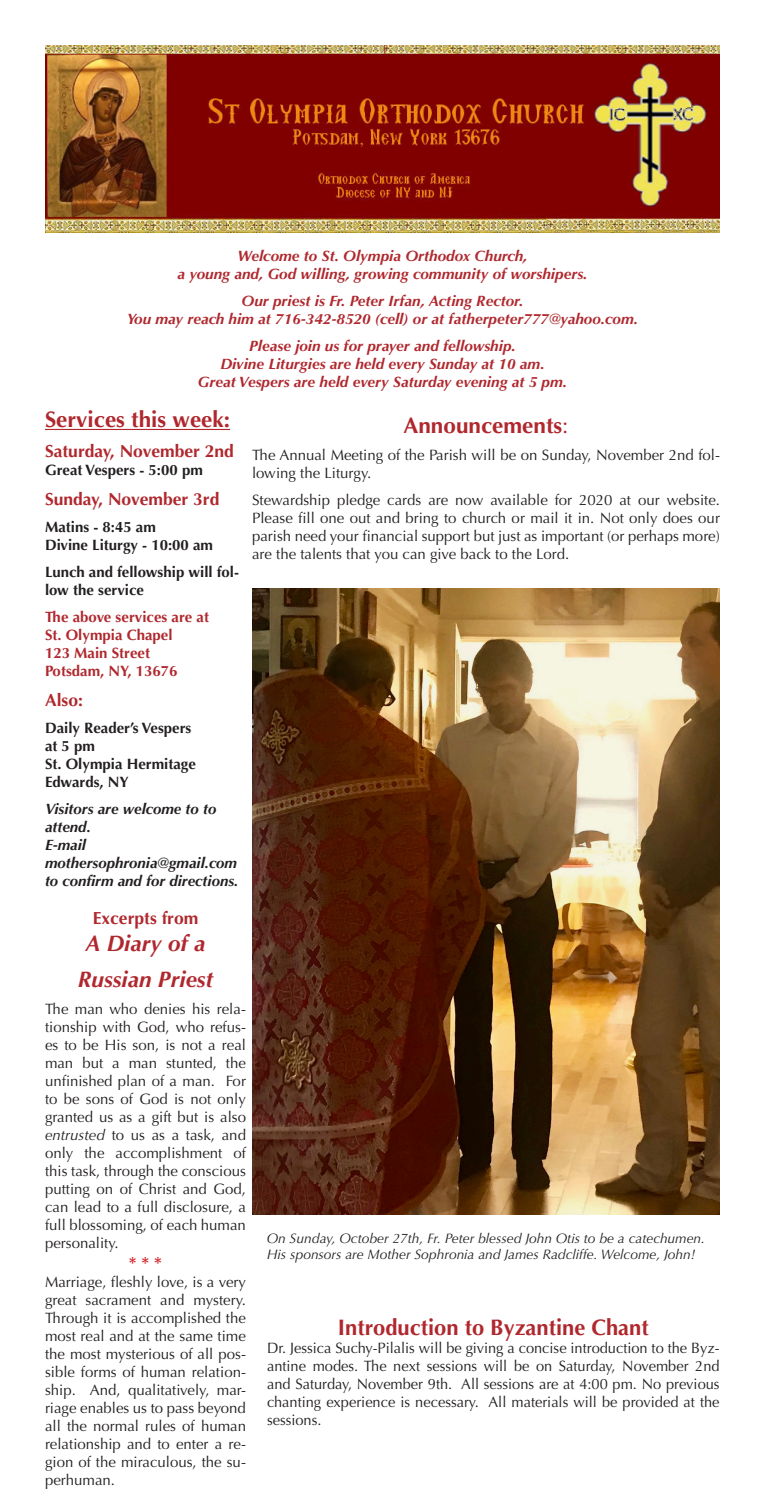
<style>
.page{position:relative;width:765px;height:1500px;background:#fff}
.page>*{position:absolute;margin:0;border:0;box-sizing:border-box;transform-origin:0 0}
.t1{font:700 22.5px "Optima";color:#b0282e}
.t2{font:italic 700 22.5px "Optima";color:#b0282e}
.t3{font:700 17.5px "Optima";color:#b0282e}
.t4{font:700 17.5px "Optima";color:#d1232a}
.t5{font:15px/18px "Optima";color:#231f20;text-align:justify}
.t6{font:italic 700 15px "Optima";color:#b0282e}
.t7{font:700 15px/18px "Optima";color:#231f20}
.t8{font:italic 700 15px/18px "Optima";color:#231f20}
.t9{font:700 15px "Optima";color:#b0282e}
.t10{font:italic 13.75px/16.5px "Optima";color:#231f20}
.s1{font-weight:400}
.s2{font-style:italic}
</style>
<div class="page">
<hr style="left:45px;top:429px;width:185px;height:1px;background:#b0282e">
<img style="left:45px;top:45px;width:675px;height:187px">
<img style="left:252px;top:588px;width:468px;height:626px">
<p class="t6" style="left:238px;top:247px;width:291px">Welcome to St. Olympia Orthodox Church,</p>
<p class="t6" style="left:177px;top:265px;width:412px">a young and, God willing, growing community of worshipers.</p>
<p class="t6" style="left:242px;top:292px;width:283px">Our priest is Fr. Peter Irfan, Acting Rector.</p>
<p class="t6" style="left:127px;top:310px;width:513px">You may reach him at 716-342-8520 (cell) or at fatherpeter777@yahoo.com.</p>
<p class="t6" style="left:249px;top:337px;width:268px">Please join us for prayer and fellowship.</p>
<p class="t6" style="left:220px;top:355px;width:326px">Divine Liturgies are held every Sunday at 10 am.</p>
<p class="t6" style="left:198px;top:373px;width:371px">Great Vespers are held every Saturday evening at 5 pm.</p>
<p class="t1" style="left:45px;top:406px;width:187px">Services this week:</p>
<p class="t3" style="left:45px;top:441px;width:191px">Saturday, November 2nd</p>
<p class="t7" style="left:45px;top:461px;width:159px">Great Vespers - 5:00 pm</p>
<p class="t3" style="left:45px;top:489px;width:176px">Sunday, November 3rd</p>
<p class="t7" style="left:45px;top:518px;width:112px">Matins - 8:45 am</p>
<p class="t7" style="left:45px;top:536px;width:170px">Divine Liturgy - 10:00 am</p>
<p class="t7" style="left:45px;top:563px;width:196px">Lunch and fellowship will fol&shy;low the service</p>
<p class="t9" style="left:45px;top:608px;width:166px">The above services are at</p>
<p class="t9" style="left:45px;top:626px;width:129px">St. Olympia Chapel</p>
<p class="t9" style="left:45px;top:644px;width:107px">123 Main Street</p>
<p class="t9" style="left:45px;top:662px;width:134px">Potsdam, NY, 13676</p>
<p class="t3" style="left:45px;top:690px;width:39px">Also:</p>
<p class="t7" style="left:45px;top:719px;width:148px">Daily Reader’s Vespers</p>
<p class="t7" style="left:45px;top:737px;width:52px">at 5 pm</p>
<p class="t7" style="left:45px;top:755px;width:152px">St. Olympia Hermitage</p>
<p class="t7" style="left:45px;top:773px;width:85px">Edwards, NY</p>
<p class="t8" style="left:45px;top:800px;width:173px">Visitors are welcome to to attend.</p>
<p class="t8" style="left:45px;top:836px;width:43px">E-mail</p>
<p class="t8" style="left:45px;top:854px;width:194px">mothersophronia@gmail.com</p>
<p class="t8" style="left:45px;top:872px;width:195px">to confirm and for directions.</p>
<p class="t1" style="left:403px;top:412px;width:167px">Announcements<span class="s1">:</span></p>
<p class="t5" style="left:252px;top:446px;width:470px">The Annual Meeting of the Parish will be on Sunday, November 2nd fol&shy;lowing the Liturgy.</p>
<p class="t5" style="left:252px;top:491px;width:470px">Stewardship pledge cards are now available for 2020 at our website.<br>Please fill one out and bring to church or mail it in. Not only does our parish need your financial support but just as important (or perhaps more) are the talents that you can give back to the Lord.</p>
<p class="t3" style="left:93px;top:908px;width:107px">Excerpts from</p>
<p class="t2" style="left:85px;top:930px;width:122px">A Diary of a</p>
<p class="t2" style="left:78px;top:966px;width:137px">Russian Priest</p>
<p class="t5" style="left:45px;top:1000px;width:203px">The man who denies his rela&shy;tionship with God, who refus&shy;es to be His son, is not a real man but a man stunted, the unfinished plan of a man. For to be sons of God is not only granted us as a gift but is also <span class="s2">entrusted</span> to us as a task, and only the accomplishment of this task, through the conscious putting on of Christ and God, can lead to a full disclosure, a full blossoming, of each human personality.</p>
<p class="t4" style="left:129px;top:1253px;width:35px">* * *</p>
<p class="t5" style="left:45px;top:1273px;width:203px">Marriage, fleshly love, is a very great sacrament and mystery.<br>Through it is accomplished the most real and at the same time the most mysterious of all pos&shy;sible forms of human relation&shy;ship. And, qualitatively, mar&shy;riage enables us to pass beyond all the normal rules of human relationship and to enter a re&shy;gion of the miraculous, the su&shy;perhuman.</p>
<p class="t10" style="left:267px;top:1230px;width:440px">On Sunday, October 27th, Fr. Peter blessed John Otis to be a catechumen.<br>His sponsors are Mother Sophronia and James Radcliffe. Welcome, John!</p>
<p class="t1" style="left:338px;top:1315px;width:312px">Introduction to Byzantine Chant</p>
<p class="t5" style="left:267px;top:1340px;width:454px">Dr. Jessica Suchy-Pilalis will be giving a concise introduction to the Byz&shy;antine modes. The next sessions will be on Saturday, November 2nd and Saturday, November 9th. All sessions are at 4:00 pm. No previous chanting experience is necessary. All materials will be provided at the sessions.</p>
</div>
